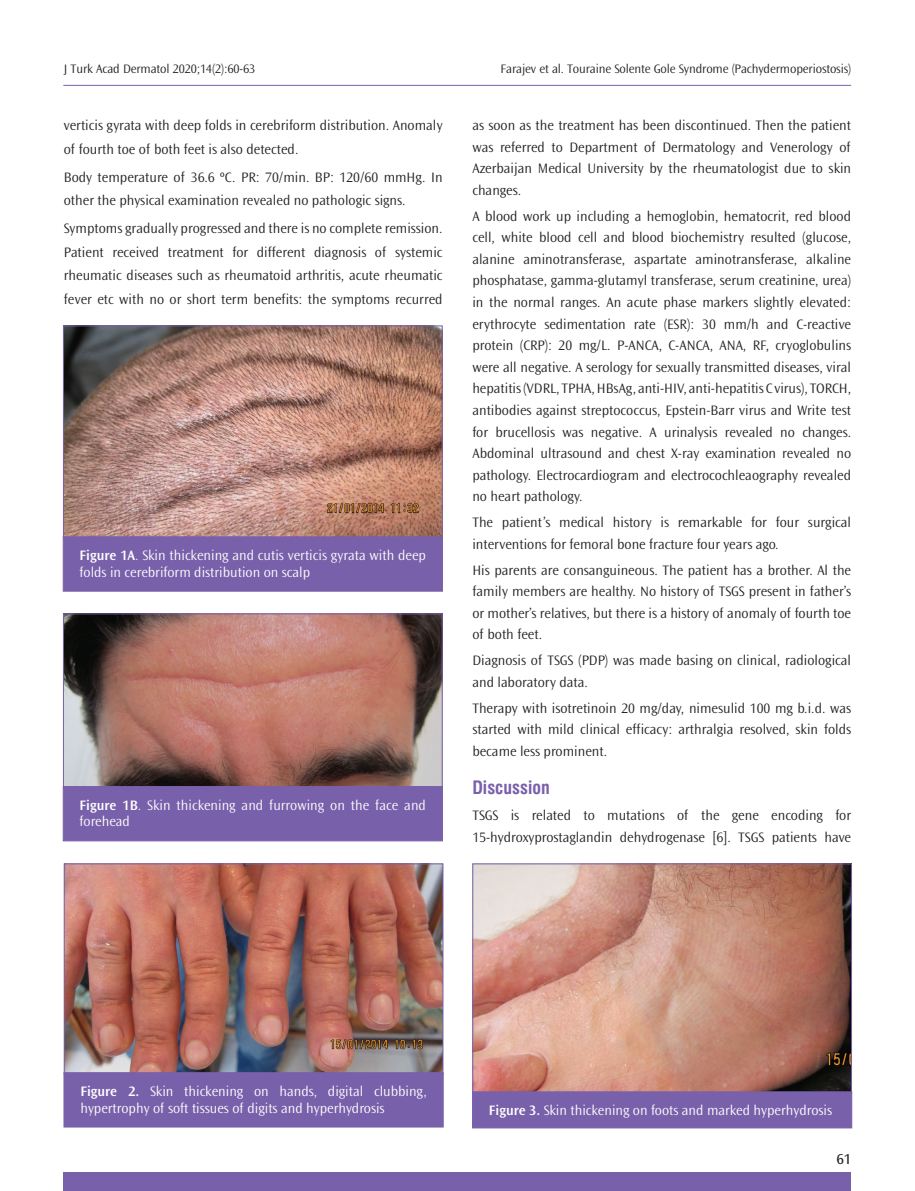
<style>
.page{position:relative;width:915px;height:1191px;background:#fff}
.page>*{position:absolute;margin:0;border:0;box-sizing:border-box;transform-origin:0 0}
.t1{font:18px "Swiss Condensed Bold Tr";color:#7960aa}
.t2{font:15px "Ocean Sans Std";color:#231f20}
.t3{font:300 14.25px/21.6px "Ocean Sans Std";color:#231f20}
.t4{font:300 14.25px/16.5px "Ocean Sans Std";color:#fff}
.t5{font:300 12.75px "Ocean Sans Std";letter-spacing:-.01em;color:#231f20}
.s1{font-weight:600}
</style>
<div class="page">
<div style="left:63px;top:1172px;width:787px;height:19px;background:#7960aa"></div>
<hr style="left:63px;top:85px;width:787px;height:1px;background:#7960aa">
<img style="left:65px;top:327px;width:375px;height:209px">
<div style="left:63px;top:536px;width:379px;height:55px;background:#7960aa;border:1px solid #7960aa"></div>
<img style="left:65px;top:615px;width:375px;height:171px">
<div style="left:63px;top:613px;width:379px;height:175px;border:1px solid #7960aa"></div>
<div style="left:63px;top:786px;width:379px;height:55px;background:#7960aa"></div>
<img style="left:66px;top:865px;width:375px;height:207px">
<img style="left:474px;top:865px;width:375px;height:226px">
<div style="left:64px;top:1072px;width:379px;height:55px;background:#7960aa;border:1px solid #7960aa"></div>
<div style="left:472px;top:1091px;width:379px;height:37px;background:#7960aa;border:1px solid #7960aa"></div>
<p class="t5" style="left:64px;top:61px;width:193px">J Turk Acad Dermatol 2020;14(2):60-63</p>
<p class="t5" style="left:500px;top:61px;width:352px">Farajev et al. Touraine Solente Gole Syndrome (Pachydermoperiostosis)</p>
<p class="t3" style="left:64px;top:114px;width:380px;line-height:23.5px">verticis gyrata with deep folds in cerebriform distribution. Anomaly of fourth toe of both feet is also detected.</p>
<p class="t3" style="left:64px;top:165px;width:380px;line-height:23.5px">Body temperature of 36.6 ºC. PR: 70/min. BP: 120/60 mmHg. In other the physical examination revealed no pathologic signs.</p>
<p class="t3" style="left:64px;top:217px;width:380px;line-height:23.5px;text-align:justify">Symptoms gradually progressed and there is no complete remission.<br>Patient received treatment for different diagnosis of systemic rheumatic diseases such as rheumatoid arthritis, acute rheumatic fever etc with no or short term benefits: the symptoms recurred</p>
<p class="t4" style="left:80px;top:547px;width:348px"><span class="s1">Figure 1A</span>. Skin thickening and cutis verticis gyrata with deep folds in cerebriform distribution on scalp</p>
<p class="t4" style="left:80px;top:797px;width:348px"><span class="s1">Figure 1B</span>. Skin thickening and furrowing on the face and forehead</p>
<p class="t3" style="left:472px;top:115px;width:380px;text-align:justify">as soon as the treatment has been discontinued. Then the patient was referred to Department of Dermatology and Venerology of Azerbaijan Medical University by the rheumatologist due to skin changes.</p>
<p class="t3" style="left:472px;top:205px;width:380px;text-align:justify">A blood work up including a hemoglobin, hematocrit, red blood cell, white blood cell and blood biochemistry resulted (glucose, alanine aminotransferase, aspartate aminotransferase, alkaline phosphatase, gamma-glutamyl transferase, serum creatinine, urea) in the normal ranges. An acute phase markers slightly elevated: erythrocyte sedimentation rate (ESR): 30 mm/h and C-reactive protein (CRP): 20 mg/L. P-ANCA, C-ANCA, ANA, RF, cryoglobulins were all negative. A serology for sexually transmitted diseases, viral hepatitis (VDRL, TPHA, HBsAg, anti-HIV, anti-hepatitis C virus), TORCH, antibodies against streptococcus, Epstein-Barr virus and Write test for brucellosis was negative. A urinalysis revealed no changes.<br>Abdominal ultrasound and chest X-ray examination revealed no pathology. Electrocardiogram and electrocochleaography revealed no heart pathology.</p>
<p class="t3" style="left:472px;top:512px;width:380px">The patient’s medical history is remarkable for four surgical interventions for femoral bone fracture four years ago.</p>
<p class="t3" style="left:472px;top:559px;width:380px;text-align:justify">His parents are consanguineous. The patient has a brother. Al the family members are healthy. No history of TSGS present in father’s or mother’s relatives, but there is a history of anomaly of fourth toe of both feet.</p>
<p class="t3" style="left:472px;top:650px;width:380px">Diagnosis of TSGS (PDP) was made basing on clinical, radiological and laboratory data.</p>
<p class="t3" style="left:472px;top:697px;width:380px;text-align:justify">Therapy with isotretinoin 20 mg/day, nimesulid 100 mg b.i.d. was started with mild clinical efficacy: arthralgia resolved, skin folds became less prominent.</p>
<p class="t1" style="left:472px;top:777px;width:79px">Discussion</p>
<p class="t3" style="left:472px;top:805px;width:380px">TSGS is related to mutations of the gene encoding for<br>15-hydroxyprostaglandin dehydrogenase [6]. TSGS patients have</p>
<p class="t4" style="left:80px;top:1083px;width:348px"><span class="s1">Figure 2.</span> Skin thickening on hands, digital clubbing, hypertrophy of soft tissues of digits and hyperhydrosis</p>
<p class="t4" style="left:489px;top:1102px;width:344px"><span class="s1">Figure 3.</span> Skin thickening on foots and marked hyperhydrosis</p>
<p class="t2" style="left:836px;top:1150px;width:16px">61</p>
</div>
